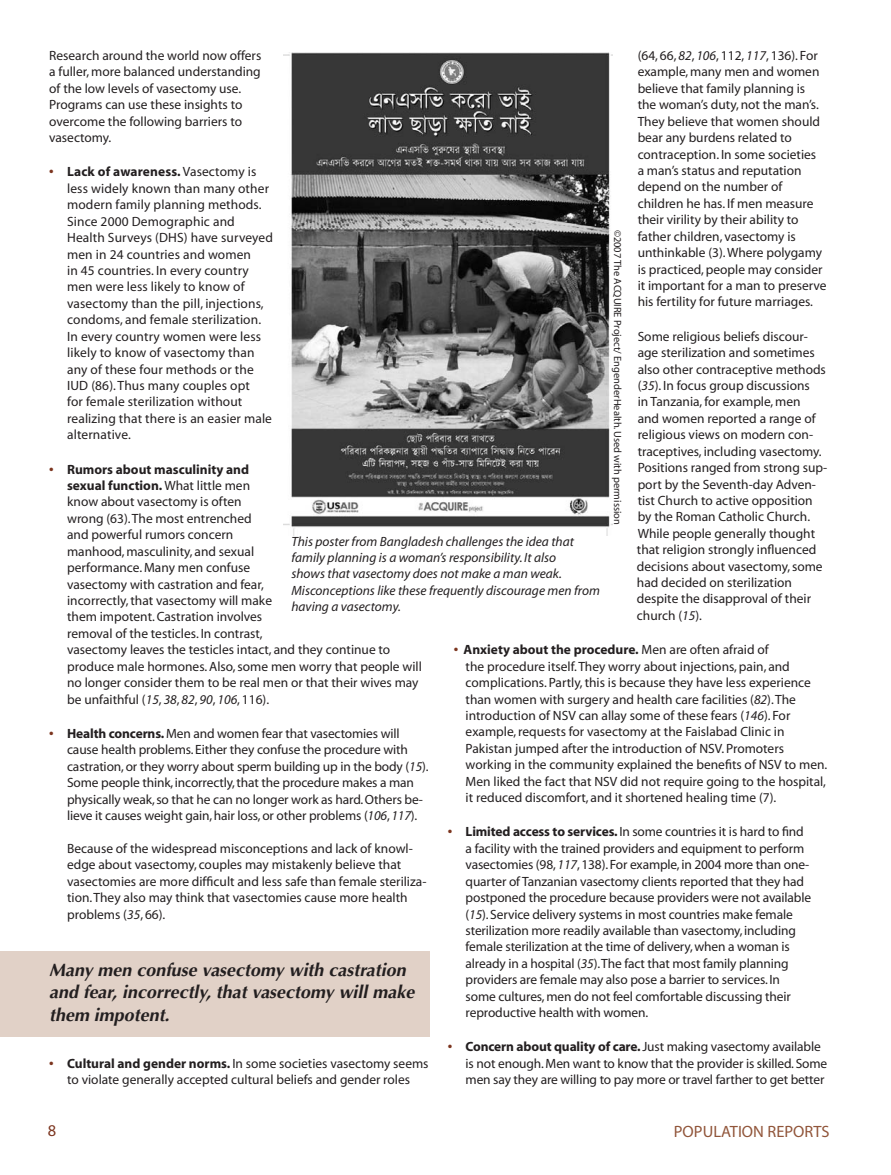
<style>
.page{position:relative;width:891px;height:1175px;background:#fff}
.page>*{position:absolute;margin:0;border:0;box-sizing:border-box;transform-origin:0 0}
.t1{font:italic 700 17.85px/22.4px "Optima";color:#231f20}
.t2{font:16.35px "Myriad";color:#91553a}
.t3{font:16.35px "Myriad";color:#7c351f}
.t4{font:13.5px/16.4px "Myriad";color:#231f20}
.t5{font:italic 13.5px/16px "Myriad";color:#231f20}
.t6{font:10.5px "Myriad";color:#231f20}
.s1{font-weight:700;color:#7c351f}
.s2{font-weight:700}
.s3{font-style:italic}
</style>
<div class="page">
<img style="left:283px;top:53px;width:329px;height:482px">
<div style="left:0;top:950px;width:429px;height:86px;background:#e1d1c7"></div>
<p class="t4" style="left:49px;top:48px;width:214px">Research around the world now offers a fuller, more balanced understanding of the low levels of vasectomy use.<br>Programs can use these insights to overcome the following barriers to vasectomy.</p>
<p class="t4" style="left:67px;top:165px;width:207px;text-indent:-18px"><span class="s1">•</span> <span class="s2">Lack of awareness.</span> Vasectomy is less widely known than many other modern family planning methods.<br>Since 2000 Demographic and<br>Health Surveys (DHS) have surveyed men in 24 countries and women<br>in 45 countries. In every country men were less likely to know of vasectomy than the pill, injections, condoms, and female sterilization.<br>In every country women were less likely to know of vasectomy than any of these four methods or the<br>IUD (86). Thus many couples opt<br>for female sterilization without realizing that there is an easier male alternative.</p>
<p class="t4" style="left:67px;top:462px;width:356px;text-indent:-18px"><span class="s1">•</span> <span class="s2">Rumors about masculinity and<br>sexual function.</span> What little men<br>know about vasectomy is often<br>wrong (63). The most entrenched<br>and powerful rumors concern<br>manhood, masculinity, and sexual<br>performance. Many men confuse<br>vasectomy with castration and fear,<br>incorrectly, that vasectomy will make<br>them impotent. Castration involves<br>removal of the testicles. In contrast,<br>vasectomy leaves the testicles intact, and they continue to produce male hormones. Also, some men worry that people will no longer consider them to be real men or that their wives may be unfaithful (<span class="s3">15</span>, <span class="s3">38</span>, <span class="s3">82</span>, <span class="s3">90</span>, <span class="s3">106</span>, 116).</p>
<p class="t4" style="left:67px;top:726px;width:363px;text-indent:-18px"><span class="s1">•</span> <span class="s2">Health concerns.</span> Men and women fear that vasectomies will cause health problems. Either they confuse the procedure with castration, or they worry about sperm building up in the body (<span class="s3">15</span>).<br>Some people think, incorrectly, that the procedure makes a man physically weak, so that he can no longer work as hard. Others be&shy;lieve it causes weight gain, hair loss, or other problems (<span class="s3">106</span>, <span class="s3">117</span>).</p>
<p class="t4" style="left:67px;top:841px;width:361px">Because of the widespread misconceptions and lack of knowl&shy;edge about vasectomy, couples may mistakenly believe that vasectomies are more difficult and less safe than female steriliza&shy;tion. They also may think that vasectomies cause more health problems (<span class="s3">35</span>, 66).</p>
<p class="t4" style="left:638px;top:48px;width:190px">(64, 66, <span class="s3">82</span>, <span class="s3">106</span>, 112, <span class="s3">117</span>, 136). For example, many men and women believe that family planning is the woman’s duty, not the man’s.<br>They believe that women should bear any burdens related to contraception. In some societies<br>a man’s status and reputation depend on the number of children he has. If men measure their virility by their ability to father children, vasectomy is unthinkable (3). Where polygamy is practiced, people may consider it important for a man to preserve his fertility for future marriages.</p>
<p class="t4" style="left:637px;top:329px;width:192px">Some religious beliefs discour&shy;age sterilization and sometimes also other contraceptive methods (<span class="s3">35</span>). In focus group discussions<br>in Tanzania, for example, men<br>and women reported a range of religious views on modern con&shy;traceptives, including vasectomy.<br>Positions ranged from strong sup&shy;port by the Seventh-day Adven&shy;tist Church to active opposition by the Roman Catholic Church.<br>While people generally thought that religion strongly influenced decisions about vasectomy, some had decided on sterilization despite the disapproval of their church (<span class="s3">15</span>).</p>
<p class="t4" style="left:466px;top:642px;width:363px;text-indent:-12px"><span class="s1">•</span> <span class="s2">Anxiety about the procedure.</span> Men are often afraid of<br>the procedure itself. They worry about injections, pain, and complications. Partly, this is because they have less experience than women with surgery and health care facilities (<span class="s3">82</span>). The introduction of NSV can allay some of these fears (<span class="s3">146</span>). For example, requests for vasectomy at the Faislabad Clinic in Pakistan jumped after the introduction of NSV. Promoters working in the community explained the benefits of NSV to men.<br>Men liked the fact that NSV did not require going to the hospital, it reduced discomfort, and it shortened healing time (7).</p>
<p class="t4" style="left:466px;top:824px;width:347px;text-indent:-18px"><span class="s1">•</span> <span class="s2">Limited access to services.</span> In some countries it is hard to find a facility with the trained providers and equipment to perform vasectomies (98, <span class="s3">117</span>, 138). For example, in 2004 more than one&shy;quarter of Tanzanian vasectomy clients reported that they had postponed the procedure because providers were not available (<span class="s3">15</span>). Service delivery systems in most countries make female sterilization more readily available than vasectomy, including female sterilization at the time of delivery, when a woman is already in a hospital (<span class="s3">35</span>). The fact that most family planning providers are female may also pose a barrier to services. In some cultures, men do not feel comfortable discussing their reproductive health with women.</p>
<p class="t4" style="left:466px;top:1039px;width:363px;text-indent:-18px"><span class="s1">•</span> <span class="s2">Concern about quality of care.</span> Just making vasectomy available is not enough. Men want to know that the provider is skilled. Some men say they are willing to pay more or travel farther to get better</p>
<p class="t6" style="left:622px;top:230px;width:297px;rotate:90deg">©2007 The ACQUIRE Project/ EngenderHealth. Used with permission</p>
<p class="t5" style="left:291px;top:534px;width:310px">This poster from Bangladesh challenges the idea that family planning is a woman’s responsibility. It also<br>shows that vasectomy does not make a man weak.<br>Misconceptions like these frequently discourage men from having a vasectomy.</p>
<h1 class="t1" style="left:49px;top:960px;width:367px">Many men confuse vasectomy with castration and fear, incorrectly, that vasectomy will make them impotent.</h1>
<p class="t4" style="left:49px;top:1056px;width:381px;text-align:center"><span class="s1">•</span> <span class="s2">Cultural and gender norms.</span> In some societies vasectomy seems to violate generally accepted cultural beliefs and gender roles</p>
<p class="t3" style="left:48px;top:1124px;width:10px">8</p>
<p class="t2" style="left:674px;top:1125px;width:157px">POPULATION REPORTS</p>
</div>
